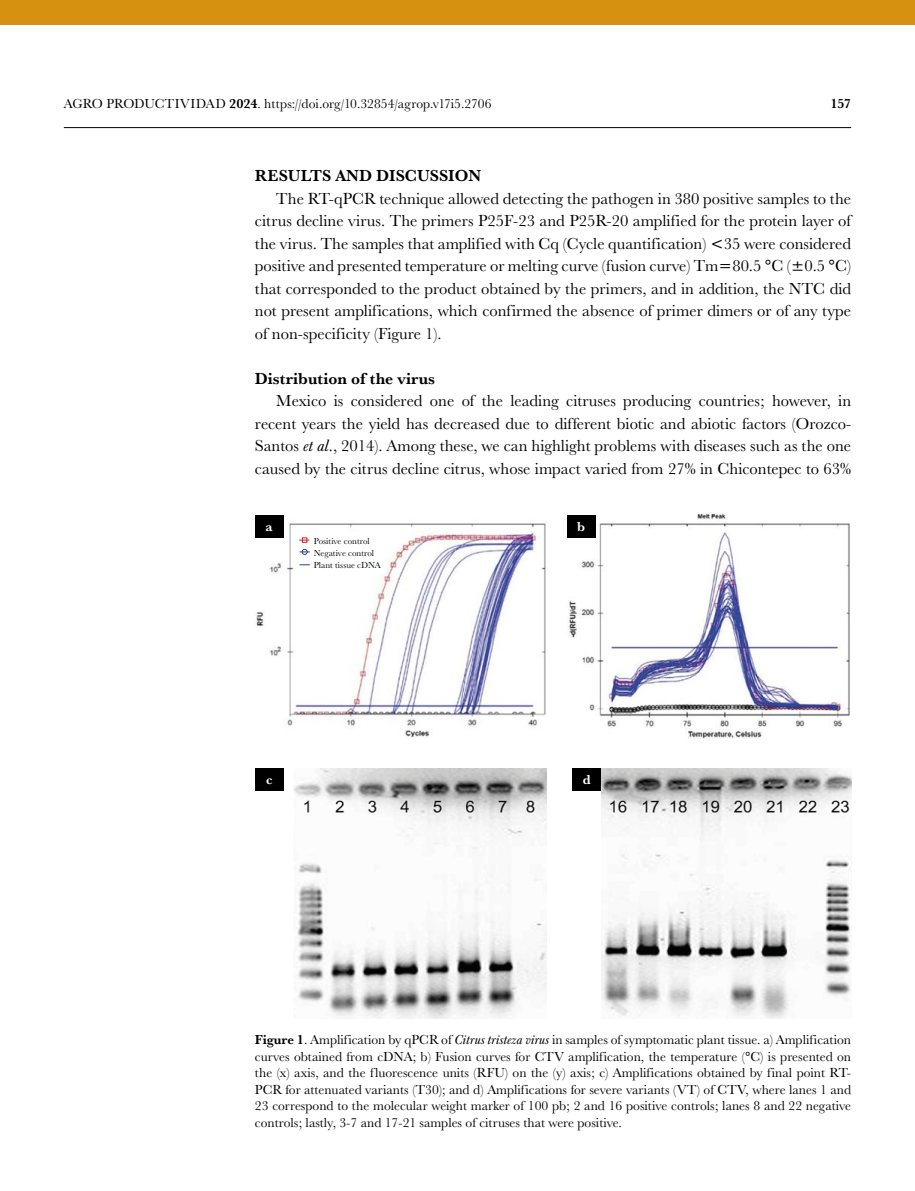
<style>
.page{position:relative;width:915px;height:1191px;background:#fff}
.page>*{position:absolute;margin:0;border:0;box-sizing:border-box;transform-origin:0 0}
.t1{font:16.5px/22.5px "Baskerville URW";color:#000;text-align:justify}
.t2{font:700 16.5px "Baskerville URW";color:#000}
.t3{font:13.5px/16.5px "Baskerville URW";color:#000;text-align:justify}
.t4{font:700 13.5px "Baskerville URW";color:#fff}
.t5{font:700 13.5px "Baskerville URW";color:#000}
.t6{font:9px/12px "Baskerville URW";color:#000}
.s1{font-weight:700}
.s2{font-style:italic}
</style>
<div class="page">
<hr style="left:64px;top:127px;width:786px;height:1px;background:#000">
<div style="left:0;top:0;width:914px;height:24px;background:#d69111"></div>
<img style="left:684px;top:513px;width:166px;height:225px">
<img style="left:297px;top:825px;width:249px;height:193px">
<img style="left:601px;top:768px;width:249px;height:250px">
<img style="left:255px;top:515px;width:429px;height:310px">
<p class="t3" style="left:64px;top:95px;width:429px">AGRO PRODUCTIVIDAD <span class="s1">2024</span>. https://doi.org/10.32854/agrop.v17i5.2706</p>
<p class="t5" style="left:830px;top:94px;width:22px">157</p>
<p class="t2" style="left:255px;top:164px;width:228px">RESULTS AND DISCUSSION</p>
<p class="t1" style="left:255px;top:187px;width:597px;text-indent:21px">The RT-qPCR technique allowed detecting the pathogen in 380 positive samples to the citrus decline virus. The primers P25F-23 and P25R-20 amplified for the protein layer of the virus. The samples that amplified with Cq (Cycle quantification) 35 were considered positive and presented temperature or melting curve (fusion curve) Tm 80.5 °C ( 0.5 °C) that corresponded to the product obtained by the primers, and in addition, the NTC did not present amplifications, which confirmed the absence of primer dimers or of any type of non-specificity (Figure 1).</p>
<p class="t2" style="left:255px;top:366px;width:182px">Distribution of the virus</p>
<p class="t1" style="left:255px;top:389px;width:597px;text-indent:21px">Mexico is considered one of the leading citruses producing countries; however, in recent years the yield has decreased due to different biotic and abiotic factors (Orozco-Santos <span class="s2">et al</span>., 2014). Among these, we can highlight problems with diseases such as the one caused by the citrus decline citrus, whose impact varied from 27% in Chicontepec to 63%</p>
<p class="t4" style="left:265px;top:516px;width:9px">a</p>
<p class="t4" style="left:577px;top:516px;width:9px">b</p>
<p class="t6" style="left:314px;top:534px;width:68px">Positive control<br>Negative control<br>Plant tissue cDNA</p>
<p class="t4" style="left:266px;top:770px;width:8px">c</p>
<p class="t4" style="left:582px;top:770px;width:9px">d</p>
<p class="t3" style="left:255px;top:1031px;width:597px"><span class="s1">Figure 1</span>. Amplification by qPCR of <span class="s2">Citrus tristeza virus</span> in samples of symptomatic plant tissue. a) Amplification curves obtained from cDNA; b) Fusion curves for CTV amplification, the temperature (°C) is presented on the (x) axis, and the fluorescence units (RFU) on the (y) axis; c) Amplifications obtained by final point RT-PCR for attenuated variants (T30); and d) Amplifications for severe variants (VT) of CTV, where lanes 1 and 23 correspond to the molecular weight marker of 100 pb; 2 and 16 positive controls; lanes 8 and 22 negative controls; lastly, 3-7 and 17-21 samples of citruses that were positive.</p>
</div>
